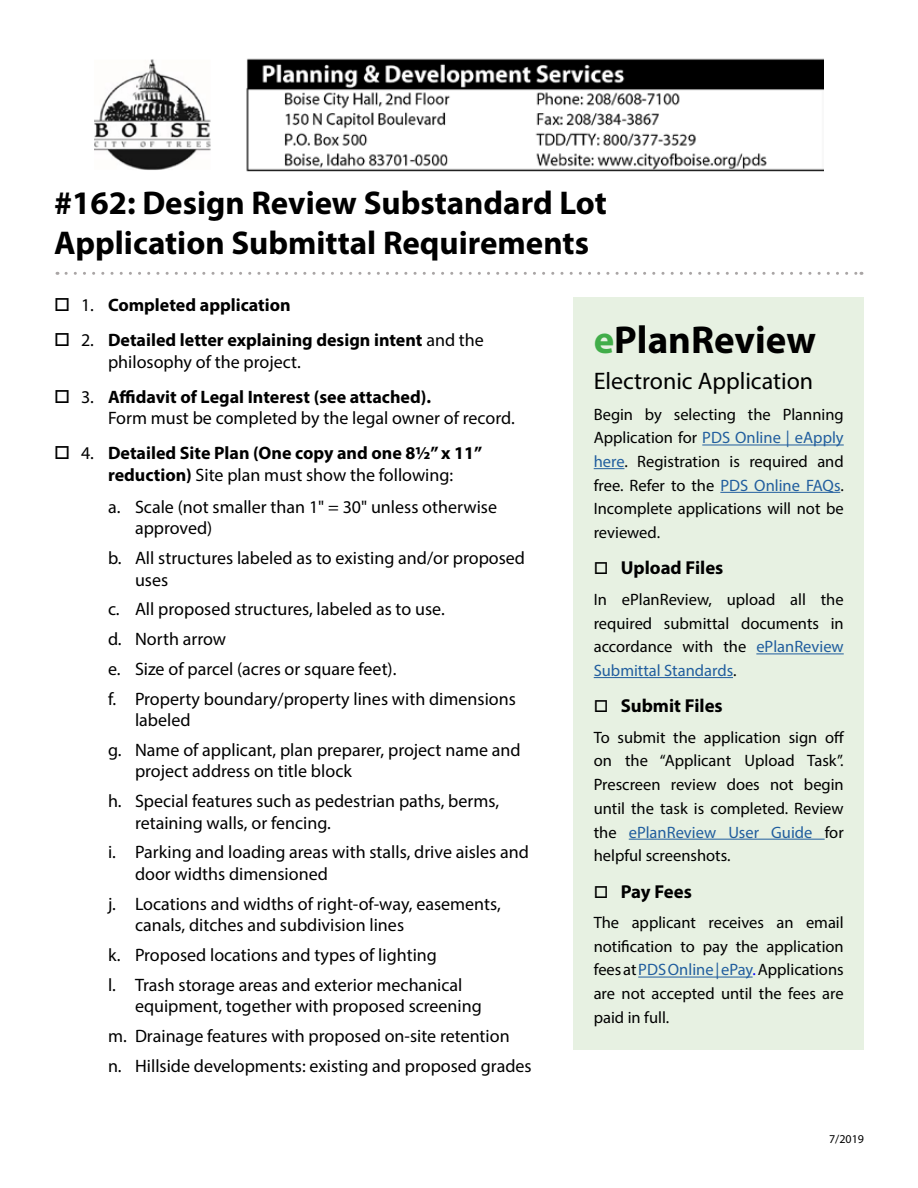
<style>
.page{position:relative;width:918px;height:1188px;background:#fff}
.page>*{position:absolute;margin:0;border:0;box-sizing:border-box;transform-origin:0 0}
.t1{font:700 39px "Myriad Pro";color:#000}
.t2{font:700 33px/39.6px "Myriad Pro";color:#000}
.t3{font:24px "Myriad Pro";color:#000}
.t4{font:700 18.75px "Myriad Pro";color:#000}
.t5{font:18px/29.7px "Myriad Pro";color:#000}
.t6{font:700 18px/21.6px "Myriad Pro";color:#000}
.t7{font:16.5px/23.7px "Myriad Pro";color:#000;text-align:justify}
.t8{font:12px "Myriad Pro";color:#000}
.s1{font-weight:400}
.s2{font-weight:700}
.s3{color:#41ad49}
.s4{color:#215e9e}
.s5{color:#00f}
</style>
<div class="page">
<img style="left:94px;top:58px;width:730px;height:113px">
<svg style="left:66px;top:272px;width:796px;height:3px"></svg>
<div style="left:573px;top:297px;width:291px;height:753px;background:#e7f1e2"></div>
<hr style="left:702px;top:445px;width:142px;height:1px;background:#215e9e">
<hr style="left:594px;top:468px;width:30px;height:1px;background:#215e9e">
<hr style="left:720px;top:492px;width:120px;height:1px;background:#215e9e">
<hr style="left:756px;top:653px;width:88px;height:1px;background:#215e9e">
<hr style="left:594px;top:677px;width:139px;height:1px;background:#215e9e">
<hr style="left:629px;top:839px;width:196px;height:1px;background:#215e9e">
<hr style="left:638px;top:977px;width:115px;height:1px;background:#215e9e">
<h2 class="t2" style="left:54px;top:182px;width:555px">#162: Design Review Substandard Lot<br>Application Submittal Requirements</h2>
<p class="t6" style="left:81px;top:293px;width:211px"><span class="s1">1.</span> Completed application</p>
<p class="t6" style="left:108px;top:329px;width:377px;text-indent:-27px"><span class="s1">2.</span> Detailed letter explaining design intent <span class="s1">and the philosophy of the project.</span></p>
<p class="t5" style="left:108px;top:386px;width:408px;line-height:21.6px;text-indent:-27px">3. <span class="s2">Affidavit of Legal Interest (see attached).<br></span>Form must be completed by the legal owner of record.</p>
<p class="t6" style="left:81px;top:442px;width:403px;text-align:center"><span class="s1">4.</span> Detailed Site Plan (One copy and one 8½” x 11” reduction) <span class="s1">Site plan must show the following:</span></p>
<p class="t5" style="left:135px;top:496px;width:364px;line-height:21.6px;text-indent:-27px">a. Scale (not smaller than 1" = 30" unless otherwise approved)</p>
<p class="t5" style="left:135px;top:547px;width:392px;line-height:21.6px;text-indent:-27px">b. All structures labeled as to existing and/or proposed uses</p>
<p class="t5" style="left:108px;top:594px;width:409px">c. All proposed structures, labeled as to use.<br>d. North arrow<br>e. Size of parcel (acres or square feet).<br>f. Property boundary/property lines with dimensions</p>
<p class="t5" style="left:108px;top:705px;width:414px;text-indent:27px">labeled<br>g. Name of applicant, plan preparer, project name and</p>
<p class="t5" style="left:108px;top:756px;width:393px;text-indent:27px">project address on title block<br>h. Special features such as pedestrian paths, berms,</p>
<p class="t5" style="left:108px;top:808px;width:422px;text-indent:27px">retaining walls, or fencing.<br>i. Parking and loading areas with stalls, drive aisles and</p>
<p class="t5" style="left:108px;top:859px;width:394px;text-indent:27px">door widths dimensioned<br>j. Locations and widths of right-of-way, easements,</p>
<p class="t5" style="left:108px;top:910px;width:356px;text-indent:27px">canals, ditches and subdivision lines<br>k. Proposed locations and types of lighting<br>l. Trash storage areas and exterior mechanical</p>
<p class="t5" style="left:108px;top:991px;width:425px;text-indent:27px">equipment, together with proposed screening<br>m. Drainage features with proposed on-site retention<br>n. Hillside developments: existing and proposed grades</p>
<h1 class="t1" style="left:594px;top:315px;width:224px"><span class="s3">e</span>PlanReview</h1>
<h3 class="t3" style="left:594px;top:366px;width:221px">Electronic Application</h3>
<p class="t7" style="left:594px;top:402px;width:252px">Begin by selecting the Planning Application for <span class="s4">PDS Online | eApply here</span>. Registration is required and free. Refer to the <span class="s4">PDS Online FAQs</span>.<br>Incomplete applications will not be reviewed.</p>
<p class="t4" style="left:621px;top:556px;width:104px">Upload Files</p>
<p class="t7" style="left:594px;top:587px;width:252px">In ePlanReview, upload all the required submittal documents in accordance with the <span class="s4">ePlanReview Submittal Standards</span>.</p>
<p class="t4" style="left:621px;top:694px;width:104px">Submit Files</p>
<p class="t7" style="left:594px;top:725px;width:252px">To submit the application sign off on the “Applicant Upload Task”.<br>Prescreen review does not begin until the task is completed. Review the <span class="s4">ePlanReview User Guide</span> for helpful screenshots.</p>
<p class="t4" style="left:621px;top:879px;width:73px">Pay Fees</p>
<p class="t7" style="left:594px;top:910px;width:252px">The applicant receives an email notification to pay the application fees at <span class="s4">PDS Online | ePay</span><span class="s5">.</span> Applications are not accepted until the fees are paid in full.</p>
<p class="t8" style="left:829px;top:1132px;width:36px">7/2019</p>
</div>
